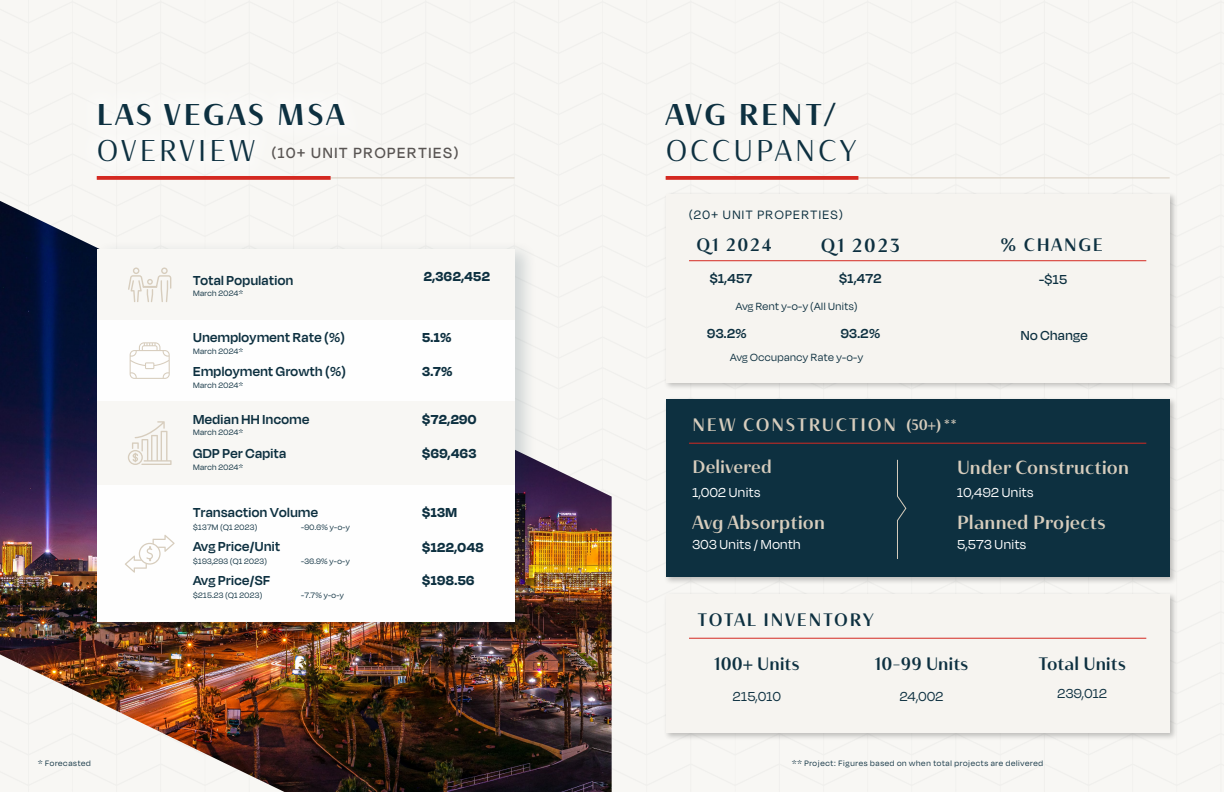
<style>
.page{position:relative;width:1224px;height:792px;background:#f8f7f4}
.page>*{position:absolute;margin:0;border:0;box-sizing:border-box;transform-origin:0 0}
.t1{font:30px "Haboro Contrast Nor Dem";letter-spacing:.095em;color:#0d3040}
.t2{font:30px "Haboro Contrast Nor Boo";letter-spacing:.1em;color:#0d3040}
.t3{font:19px "Haboro Contrast Nor Med";letter-spacing:.01em;color:#d7cdbd}
.t4{font:19px "Haboro Contrast Nor Med";letter-spacing:.1em;color:#0d3040}
.t5{font:18px "Haboro Contrast Nor Med";letter-spacing:.1em;color:#d7cdbd}
.t6{font:18px "Haboro Contrast Nor Med";letter-spacing:.01em;color:#0d3040}
.t7{font:18px "Haboro Contrast Nor Med";letter-spacing:.1em;color:#0d3040}
.t8{font:18px "Haboro Contrast Nor Med";letter-spacing:.04em;color:#0d3040}
.t9{font:18px "Haboro Contrast Nor Med";letter-spacing:.005em;color:#0d3040}
.t10{font:18px "Haboro Contrast Nor Med";letter-spacing:.01em;color:#d7cdbd}
.t11{font:500 17px "Degular Display";letter-spacing:.1em;color:#595553}
.t12{font:600 15px "Degular Display";letter-spacing:.03em;color:#0d3040}
.t13{font:700 15px "Degular Display";letter-spacing:.03em;color:#0d3040}
.t14{font:15px "Degular Display";letter-spacing:.03em;color:#fff}
.t15{font:15px "Degular Display";letter-spacing:.03em;color:#0d3040}
.t16{font:500 15px "Degular Display";letter-spacing:.03em;color:#0d3040}
.t17{font:14px "Degular Display";letter-spacing:.1em;color:#0d3040}
.t18{font:12px "Degular Display";letter-spacing:.04em;color:#0d3040}
.t19{font:9px "Degular Display";letter-spacing:.04em;color:#0d3040}
.t20{font:9px "Degular Display";letter-spacing:.08em;color:#0d3040}
.s1{font-size:15px}
</style>
<div class="page">
<img style="left:0;top:201px;width:612px;height:591px">
<hr style="left:97px;top:177px;width:417px;height:1px;background:#d7cdbd">
<svg style="left:97px;top:176px;width:234px;height:4px"></svg>
<div style="left:92px;top:240px;width:445px;height:400px;background:#0d3040;opacity:.17"></div>
<div style="left:97px;top:401px;width:417px;height:84px;background:#f8f7f4"></div>
<div style="left:97px;top:249px;width:417px;height:71px;background:#f8f7f4"></div>
<div style="left:97px;top:320px;width:417px;height:81px;background:#fefefe"></div>
<div style="left:97px;top:485px;width:417px;height:137px;background:#fefefe"></div>
<svg style="left:128px;top:268px;width:43px;height:34px"></svg>
<svg style="left:130px;top:342px;width:40px;height:37px"></svg>
<svg style="left:128px;top:421px;width:44px;height:44px"></svg>
<svg style="left:125px;top:535px;width:50px;height:38px"></svg>
<hr style="left:666px;top:177px;width:504px;height:1px;background:#d7cdbd">
<svg style="left:666px;top:176px;width:192px;height:4px"></svg>
<div style="left:663px;top:192px;width:515px;height:199px;background:#000;opacity:.24"></div>
<div style="left:666px;top:194px;width:504px;height:188px;background:#f6f4f0"></div>
<hr style="left:689px;top:260px;width:457px;height:1px;background:#d42921">
<div style="left:663px;top:397px;width:515px;height:189px;background:#000;opacity:.24"></div>
<div style="left:666px;top:399px;width:504px;height:178px;background:#0d3040"></div>
<svg style="left:897px;top:459px;width:10px;height:100px"></svg>
<hr style="left:689px;top:443px;width:457px;height:1px;background:#d42921">
<div style="left:663px;top:592px;width:515px;height:149px;background:#000;opacity:.24"></div>
<div style="left:666px;top:594px;width:504px;height:138px;background:#f6f4f0"></div>
<hr style="left:689px;top:638px;width:457px;height:1px;background:#d42921">
<h1 class="t1" style="left:97px;top:96px;width:249px">LAS VEGAS MSA</h1>
<h1 class="t2" style="left:97px;top:132px;width:160px">OVERVIEW</h1>
<p class="t11" style="left:272px;top:143px;width:188px">(10+ UNIT PROPERTIES)</p>
<p class="t12" style="left:193px;top:271px;width:102px">Total Population</p>
<p class="t13" style="left:424px;top:268px;width:68px">2,362,452</p>
<p class="t19" style="left:193px;top:288px;width:51px">March 2024*</p>
<p class="t12" style="left:193px;top:329px;width:153px">Unemployment Rate (%)</p>
<p class="t12" style="left:193px;top:363px;width:154px">Employment Growth (%)</p>
<p class="t19" style="left:193px;top:380px;width:51px">March 2024*</p>
<p class="t13" style="left:422px;top:328px;width:31px">5.1%</p>
<p class="t13" style="left:422px;top:362px;width:32px">3.7%</p>
<p class="t19" style="left:193px;top:346px;width:51px">March 2024*</p>
<p class="t20" style="left:38px;top:758px;width:54px">* Forecasted</p>
<p class="t12" style="left:193px;top:411px;width:118px">Median HH Income</p>
<p class="t12" style="left:193px;top:445px;width:95px">GDP Per Capita</p>
<p class="t19" style="left:193px;top:427px;width:51px">March 2024*</p>
<p class="t19" style="left:193px;top:462px;width:51px">March 2024*</p>
<p class="t12" style="left:193px;top:504px;width:126px">Transaction Volume</p>
<p class="t12" style="left:193px;top:538px;width:88px">Avg Price/Unit</p>
<p class="t12" style="left:193px;top:572px;width:79px">Avg Price/SF</p>
<p class="t19" style="left:193px;top:522px;width:65px">$137M (Q1 2023)</p>
<p class="t19" style="left:301px;top:522px;width:50px">-90.6% y-o-y</p>
<p class="t19" style="left:193px;top:556px;width:75px">$193,293 (Q1 2023)</p>
<p class="t19" style="left:301px;top:556px;width:50px">-36.9% y-o-y</p>
<p class="t19" style="left:193px;top:590px;width:70px">$215.23 (Q1 2023)</p>
<p class="t19" style="left:301px;top:590px;width:44px">-7.7% y-o-y</p>
<p class="t13" style="left:422px;top:411px;width:56px">$72,290</p>
<p class="t13" style="left:422px;top:445px;width:56px">$69,463</p>
<p class="t13" style="left:422px;top:504px;width:36px">$13M</p>
<p class="t13" style="left:422px;top:539px;width:63px">$122,048</p>
<p class="t13" style="left:422px;top:572px;width:54px">$198.56</p>
<h1 class="t1" style="left:666px;top:96px;width:172px">AVG RENT/</h1>
<h1 class="t2" style="left:666px;top:132px;width:193px">OCCUPANCY</h1>
<p class="t17" style="left:689px;top:207px;width:155px">(20+ UNIT PROPERTIES)</p>
<p class="t8" style="left:697px;top:233px;width:77px">Q1 2024</p>
<p class="t4" style="left:821px;top:233px;width:80px">Q1 2023</p>
<p class="t12" style="left:710px;top:269px;width:44px">$1,457</p>
<p class="t12" style="left:839px;top:269px;width:44px">$1,472</p>
<p class="t18" style="left:736px;top:299px;width:123px">Avg Rent y-o-y (All Units)</p>
<p class="t12" style="left:707px;top:325px;width:41px">93.2%</p>
<p class="t12" style="left:841px;top:325px;width:41px">93.2%</p>
<p class="t18" style="left:730px;top:351px;width:134px">Avg Occupancy Rate y-o-y</p>
<p class="t5" style="left:693px;top:414px;width:266px">NEW CONSTRUCTION <span class="s1">(50+) **</span></p>
<p class="t8" style="left:1001px;top:233px;width:104px">% CHANGE</p>
<p class="t16" style="left:1039px;top:271px;width:30px">-$15</p>
<p class="t16" style="left:1021px;top:327px;width:68px">No Change</p>
<p class="t10" style="left:693px;top:456px;width:81px">Delivered</p>
<p class="t3" style="left:957px;top:456px;width:173px">Under Construction</p>
<p class="t14" style="left:693px;top:484px;width:69px">1,002 Units</p>
<p class="t14" style="left:957px;top:484px;width:78px">10,492 Units</p>
<p class="t3" style="left:693px;top:511px;width:134px">Avg Absorption</p>
<p class="t3" style="left:957px;top:511px;width:150px">Planned Projects</p>
<p class="t14" style="left:693px;top:536px;width:110px">303 Units / Month</p>
<p class="t14" style="left:957px;top:536px;width:71px">5,573 Units</p>
<p class="t7" style="left:698px;top:609px;width:178px">TOTAL INVENTORY</p>
<p class="t6" style="left:714px;top:652px;width:87px">100+ Units</p>
<p class="t6" style="left:875px;top:652px;width:95px">10-99 Units</p>
<p class="t9" style="left:1039px;top:652px;width:89px">Total Units</p>
<p class="t15" style="left:733px;top:688px;width:50px">215,010</p>
<p class="t15" style="left:900px;top:688px;width:45px">24,002</p>
<p class="t15" style="left:1058px;top:685px;width:51px">239,012</p>
<p class="t20" style="left:792px;top:758px;width:252px">** Project: Figures based on when total projects are delivered</p>
</div>
